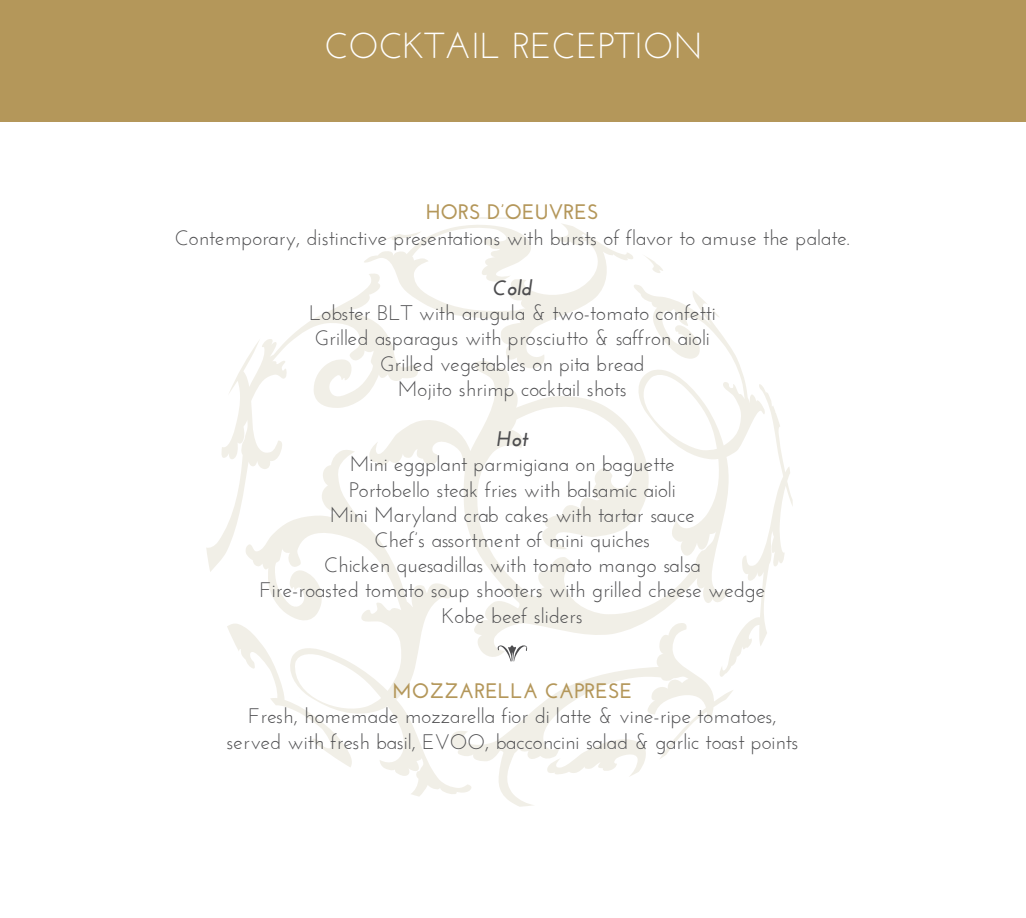
<style>
.page{position:relative;width:1026px;height:918px;background:#fff}
.page>*{position:absolute;margin:0;border:0;box-sizing:border-box;transform-origin:0 0}
.t1{font:36px "Josefin Sans";color:#fff}
.t2{font:21px/25.2px "Josefin Sans";color:#4d4d4f;text-align:center}
.t3{font:700 21px "Josefin Sans";color:#b4975a}
.t4{font:italic 700 21px "Josefin Sans";color:#4d4d4f}
</style>
<div class="page">
<div style="left:0;top:0;width:1026px;height:122px;background:#b4975a"></div>
<svg style="left:206px;top:217px;width:587px;height:590px"></svg>
<svg style="left:498px;top:645px;width:29px;height:17px"></svg>
<h1 class="t1" style="left:324px;top:23px;width:26px">coc</h1>
<h1 class="t1" style="left:403px;top:23px;width:42px">ktail</h1>
<h1 class="t1" style="left:512px;top:23px;width:22px">reception</h1>
<p class="t3" style="left:426px;top:200px;width:174px">HORS D’OEUVRES</p>
<p class="t2" style="left:175px;top:224px;width:677px">Contemporary, distinctive presentations with bursts of flavor to amuse the palate.</p>
<p class="t4" style="left:493px;top:275px;width:41px">Cold</p>
<p class="t2" style="left:309px;top:300px;width:408px">Lobster BLT with arugula &amp; two-tomato confetti Grilled asparagus with prosciutto &amp; saffron aioli Grilled vegetables on pita bread<br>Mojito shrimp cocktail shots</p>
<p class="t4" style="left:497px;top:427px;width:32px">Hot</p>
<p class="t2" style="left:260px;top:451px;width:507px">Mini eggplant parmigiana on baguette<br>Portobello steak fries with balsamic aioli<br>Mini Maryland crab cakes with tartar sauce<br>Chef’s assortment of mini quiches<br>Chicken quesadillas with tomato mango salsa<br>Fire-roasted tomato soup shooters with grilled cheese wedge Kobe beef sliders</p>
<p class="t3" style="left:392px;top:679px;width:242px">MOZZARELLA CAPRESE</p>
<p class="t2" style="left:226px;top:703px;width:574px">Fresh, homemade mozzarella fior di latte &amp; vine-ripe tomatoes, served with fresh basil, EVOO, bacconcini salad &amp; garlic toast points</p>
</div>
